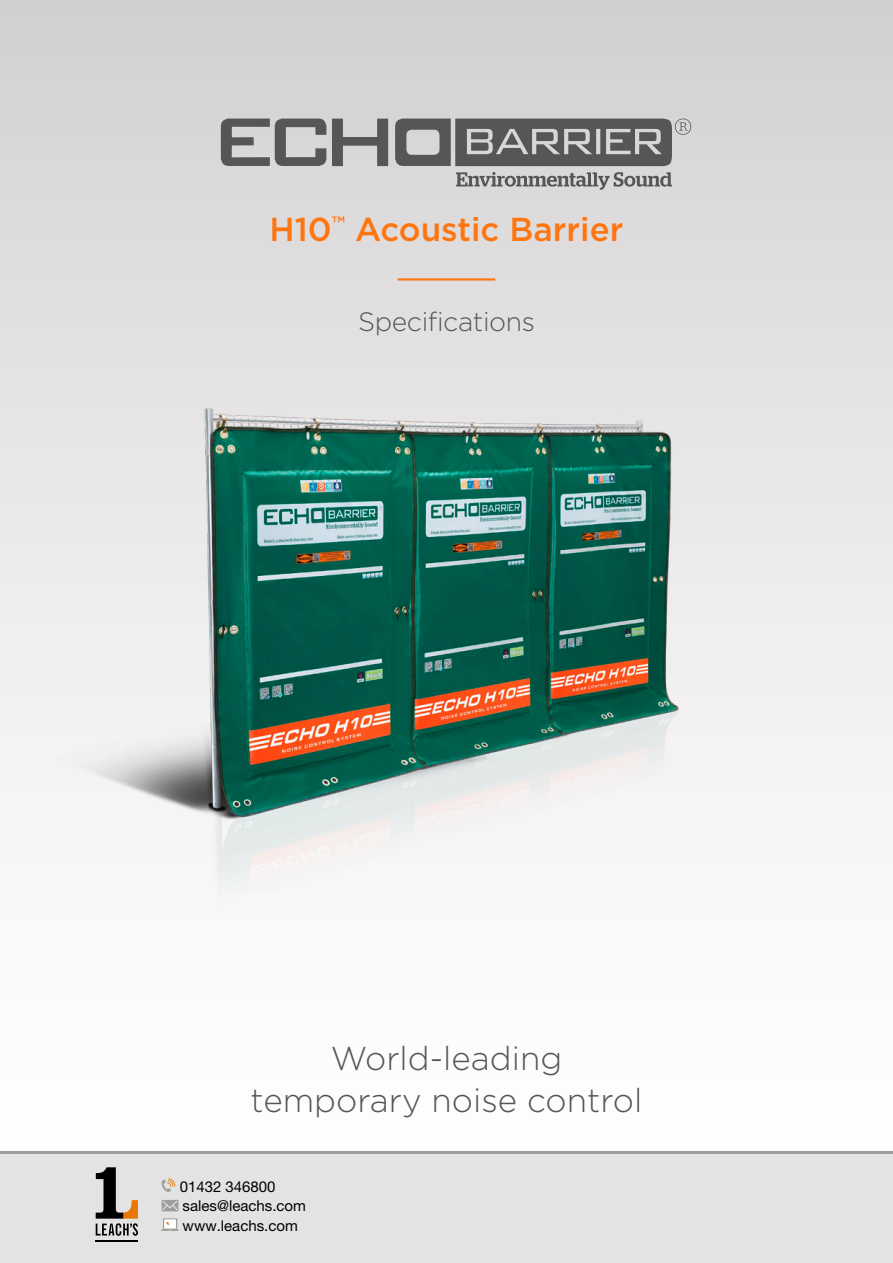
<style>
.page{position:relative;width:893px;height:1263px;background:#fff}
.page>*{position:absolute;margin:0;border:0;box-sizing:border-box;transform-origin:0 0}
.t1{font:300 33.15px/42px "Gotham";color:#575656;text-align:center}
.t2{font:500 33.15px "Gotham";color:#ff7611}
.t3{font:300 26.55px "Gotham";letter-spacing:-.015em;color:#575656}
.t4{font:15px/19.5px "Helvetica Neue LT Pro";color:#000}
</style>
<div class="page">
<div style="left:0;top:0;width:893px;height:1167px;background:linear-gradient(to bottom,#d5d2d3,#fff)"></div>
<hr style="left:398px;top:278px;width:97px;height:3px;background:#ff7611">
<svg style="left:221px;top:119px;width:105px;height:47px;background:#939292"></svg>
<svg style="left:332px;top:119px;width:359px;height:71px;background:#989697"></svg>
<img style="left:0;top:352px;width:887px;height:603px">
<div style="left:0;top:1152px;width:893px;height:111px;background:#e3e3e3"></div>
<svg style="left:162px;top:1178px;width:14px;height:14px"></svg>
<div style="left:162px;top:1200px;width:16px;height:11px;background:#9d9d9c"></div>
<svg style="left:162px;top:1201px;width:16px;height:9px"></svg>
<div style="left:163px;top:1218px;width:14px;height:10px;background:#b3b3b2"></div>
<svg style="left:162px;top:1219px;width:16px;height:12px"></svg>
<hr style="left:96px;top:1240px;width:42px;height:2px;background:#000">
<svg style="left:96px;top:1167px;width:42px;height:69px"></svg>
<hr style="left:0;top:1151px;width:893px;height:3px;background:#9d9d9c">
<h1 class="t2" style="left:269px;top:208px;width:356px">H10<sup>™</sup> Acoustic Barrier</h1>
<h2 class="t3" style="left:358px;top:307px;width:178px">Specifications</h2>
<h1 class="t1" style="left:251px;top:1037px;width:393px">World-leading temporary noise control</h1>
<p class="t4" style="left:180px;top:1176px;width:128px">01432 346800 sales@leachs.com www.leachs.com</p>
</div>
